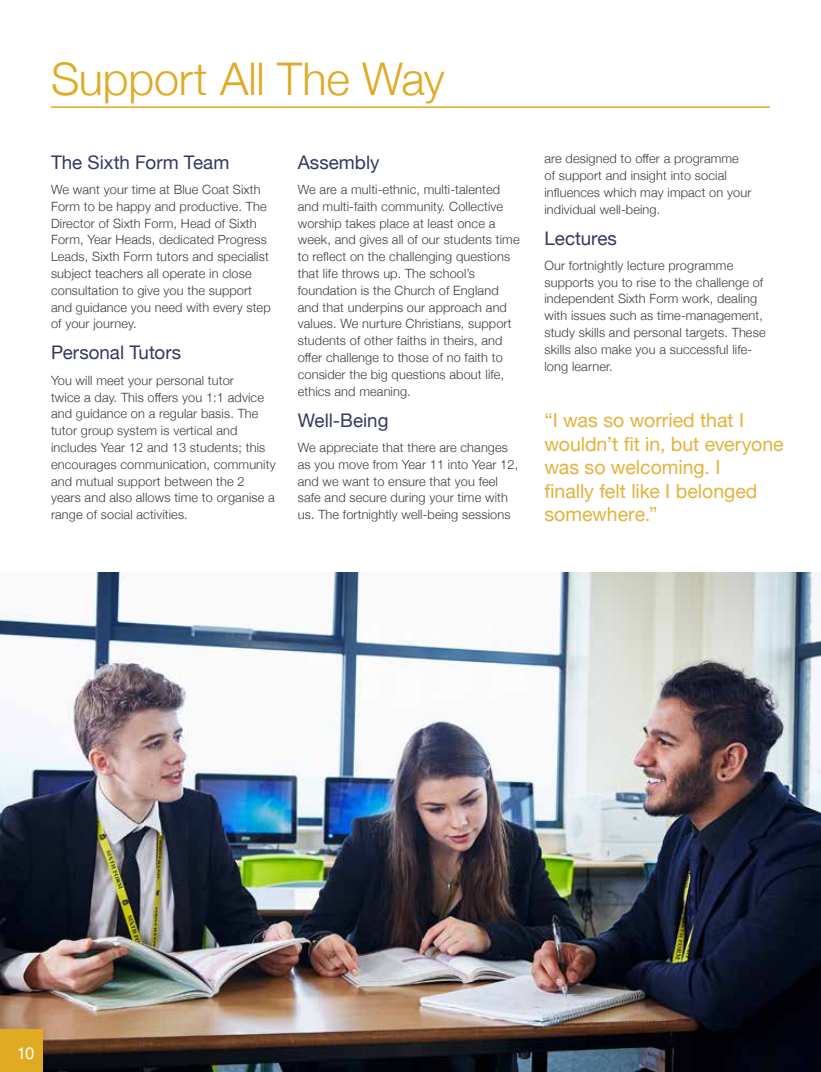
<style>
.page{position:relative;width:821px;height:1072px;background:#fff}
.page>*{position:absolute;margin:0;border:0;box-sizing:border-box;transform-origin:0 0}
.t1{font:300 45px "Helvetica Neue";letter-spacing:-.005em;color:#e0aa23}
.t2{font:19.5px/23.4px "Helvetica Neue";color:#e4b23d}
.t3{font:18.75px "Helvetica Neue";color:#333860}
.t4{font:16.5px "Helvetica Neue";color:#fff}
.t5{font:300 12.75px/16.8px "Helvetica Neue";letter-spacing:.01em;color:#3c3c3b}
.t6{font:300 12.6px "Helvetica Neue";letter-spacing:.01em;color:#3c3c3b}
.s1{font-size:12.75px}
.s2{font-size:12.6px}
</style>
<div class="page">
<img style="left:0;top:572px;width:821px;height:499px">
<div style="left:0;top:1029px;width:43px;height:42px;background:#e0aa23"></div>
<hr style="left:51px;top:106px;width:719px;height:2px;background:#e0aa23">
<h1 class="t1" style="left:51px;top:42px;width:395px">Support All The Way</h1>
<h3 class="t3" style="left:51px;top:148px;width:180px">The Sixth Form Team</h3>
<p class="t5" style="left:51px;top:180px;width:217px">We want your time at Blue Coat Sixth<br>Form to be happy and productive. The<br>Director of Sixth Form, Head of Sixth</p>
<p class="t6" style="left:51px;top:230px;width:217px"><span class="s1">Form, Year Heads,</span> dedicated Progress</p>
<p class="t5" style="left:51px;top:247px;width:221px"><span class="s2">Leads</span>, Sixth Form tutors and specialist subject teachers all operate in close consultation to give you the support and guidance you need with every step of your journey.</p>
<h3 class="t3" style="left:51px;top:339px;width:132px">Personal Tutors</h3>
<p class="t5" style="left:51px;top:371px;width:226px">You will meet your personal tutor<br>twice a day. This offers you 1:1 advice and guidance on a regular basis. The tutor group system is vertical and includes Year 12 and 13 students; this encourages communication, community and mutual support between the 2 years and also allows time to organise a range of social activities.</p>
<h3 class="t3" style="left:298px;top:148px;width:83px">Assembly</h3>
<p class="t5" style="left:298px;top:180px;width:223px">We are a multi-ethnic, multi-talented and multi-faith community. Collective worship takes place at least once a week, and gives all of our students time to reflect on the challenging questions that life throws up. The school’s foundation is the Church of England and that underpins our approach and values. We nurture Christians, support students of other faiths in theirs, and offer challenge to those of no faith to consider the big questions about life, ethics and meaning.</p>
<h3 class="t3" style="left:298px;top:406px;width:92px">Well-Being</h3>
<p class="t5" style="left:298px;top:438px;width:222px">We appreciate that there are changes as you move from Year 11 into Year 12, and we want to ensure that you feel safe and secure during your time with us. The fortnightly well-being sessions</p>
<p class="t5" style="left:544px;top:149px;width:208px">are designed to offer a programme of support and insight into social influences which may impact on your individual well-being.</p>
<h3 class="t3" style="left:544px;top:224px;width:74px">Lectures</h3>
<p class="t5" style="left:544px;top:256px;width:223px">Our fortnightly lecture programme supports you to rise to the challenge of independent Sixth Form work, dealing with issues such as time-management, study skills and personal targets. These skills also make you a successful life&shy;long learner.</p>
<h2 class="t2" style="left:544px;top:410px;width:241px">“I was so worried that I wouldn’t fit in, but everyone was so welcoming. I<br>finally felt like I belonged somewhere.”</h2>
<p class="t4" style="left:17px;top:1040px;width:19px">10</p>
</div>
